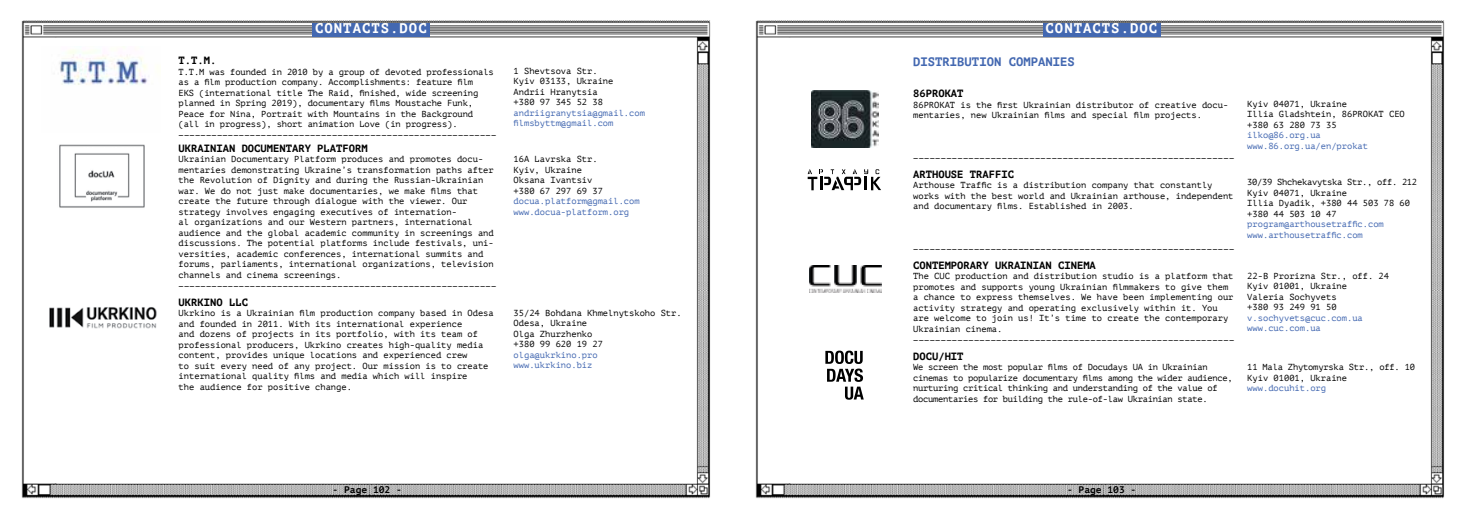
<style>
.page{position:relative;width:1469px;height:521px;background:#fff}
.page>*{position:absolute;margin:0;border:0;box-sizing:border-box;transform-origin:0 0}
.t1{font:700 14px "PT Mono";letter-spacing:.07em;color:#fff}
.t2{font:700 12.25px "PT Mono";color:#4368b1}
.t3{font:700 10.5px "PT Mono";color:#000}
.t4{font:700 9.62px "PT Mono";color:#000}
.t5{font:8.75px/10.5px "PT Mono";color:#000}
.t6{font:8.75px/10.5px "PT Mono";color:#4368b1}
.t7{font:8.75px/10.5px "PT Mono";letter-spacing:-.03em;color:#000}
.t8{font:8.75px/10.5px "PT Mono";letter-spacing:-.02em;color:#000}
</style>
<div class="page">
<img style="left:21px;top:20px;width:1424px;height:479px">
<div style="left:313px;top:23px;width:117px;height:14px;background:#4368b1"></div>
<div style="left:1043px;top:23px;width:117px;height:14px;background:#4368b1"></div>
<img style="left:42px;top:46px;width:118px;height:86px">
<img style="left:41px;top:144px;width:116px;height:86px">
<img style="left:46px;top:273px;width:116px;height:85px">
<div style="left:802px;top:75px;width:85px;height:85px;background:#fff"></div>
<img style="left:812px;top:90px;width:66px;height:58px">
<svg style="left:825px;top:351px;width:38px;height:49px"></svg>
<div style="left:799px;top:256px;width:92px;height:72px;background:#fff"></div>
<img style="left:809px;top:266px;width:72px;height:26px">
<div style="left:799px;top:157px;width:90px;height:66px;background:#fff"></div>
<svg style="left:807px;top:169px;width:74px;height:21px"></svg>
<h1 class="t1" style="left:315px;top:20px;width:113px">CONTACTS.DOC</h1>
<h1 class="t1" style="left:1045px;top:20px;width:113px">CONTACTS.DOC</h1>
<p class="t3" style="left:179px;top:54px;width:39px">T.T.M.</p>
<p class="t5" style="left:179px;top:67px;width:317px">T.T.M was founded in 2010 by a group of devoted professionals as a film production company. Accomplishments: feature film<br>EKS (international title The Raid, finished, wide screening planned in Spring 2019), documentary films Moustache Funk, Peace for Nina, Portrait with Mountains in the Background (all in progress), short animation Love (in progress).</p>
<p class="t5" style="left:179px;top:126px;width:319px">__________________________________________________________</p>
<p class="t3" style="left:179px;top:142px;width:191px">UKRAINIAN DOCUMENTARY PLATFORM</p>
<p class="t5" style="left:179px;top:154px;width:317px">Ukrainian Documentary Platform produces and promotes docu&shy;mentaries demonstrating Ukraine’s transformation paths after the Revolution of Dignity and during the Russian-Ukrainian war. We do not just make documentaries, we make films that create the future through dialogue with the viewer. Our strategy involves engaging executives of internation-<br>al organizations and our Western partners, international audience and the global academic community in screenings and discussions. The potential platforms include festivals, uni&shy;versities, academic conferences, international summits and forums, parliaments, international organizations, television channels and cinema screenings.</p>
<p class="t5" style="left:179px;top:277px;width:319px">__________________________________________________________</p>
<p class="t3" style="left:179px;top:296px;width:71px">UKRKINO LLC</p>
<p class="t5" style="left:179px;top:308px;width:317px">Ukrkino is a Ukrainian film production company based in Odesa and founded in 2011. With its international experience<br>and dozens of projects in its portfolio, with its team of professional producers, Ukrkino creates high-quality media content, provides unique locations and experienced crew<br>to suit every need of any project. Our mission is to create international quality films and media which will inspire<br>the audience for positive change.</p>
<p class="t5" style="left:513px;top:66px;width:101px">1 Shevtsova Str.<br>Kyiv 03133, Ukraine<br>Andrii Hranytsia +380 97 345 52 38</p>
<p class="t6" style="left:513px;top:108px;width:133px">andriigranytsia@gmail.com filmsbyttm@gmail.com</p>
<p class="t5" style="left:513px;top:154px;width:91px">16A Lavrska Str.<br>Kyiv, Ukraine<br>Oksana Ivantsiv +380 67 297 69 37</p>
<p class="t6" style="left:513px;top:196px;width:127px">docua.platform@gmail.com www.docua-platform.org</p>
<p class="t5" style="left:513px;top:308px;width:170px">35/24 Bohdana Khmelnytskoho Str.<br>Odesa, Ukraine<br>Olga Zhurzhenko<br>+380 99 620 19 27</p>
<p class="t6" style="left:513px;top:350px;width:85px">olga@ukrkino.pro www.ukrkino.biz</p>
<h2 class="t2" style="left:913px;top:54px;width:163px">DISTRIBUTION COMPANIES</h2>
<p class="t3" style="left:913px;top:87px;width:52px">86PROKAT</p>
<p class="t5" style="left:913px;top:99px;width:316px">86PROKAT is the first Ukrainian distributor of creative docu&shy;mentaries, new Ukrainian films and special film projects.</p>
<p class="t5" style="left:913px;top:148px;width:322px">__________________________________________________________</p>
<p class="t3" style="left:913px;top:168px;width:102px">ARTHOUSE TRAFFIC</p>
<p class="t5" style="left:913px;top:180px;width:322px">Arthouse Traffic is a distribution company that constantly works with the best world and Ukrainian arthouse, independent and documentary films. Established in 2003.</p>
<p class="t5" style="left:913px;top:239px;width:322px">__________________________________________________________</p>
<p class="t3" style="left:913px;top:259px;width:184px">CONTEMPORARY UKRAINIAN CINEMA</p>
<p class="t5" style="left:913px;top:271px;width:322px">The CUC production and distribution studio is a platform that promotes and supports young Ukrainian filmmakers to give them a chance to express themselves. We have been implementing our activity strategy and operating exclusively within it. You are welcome to join us! It’s time to create the contemporary Ukrainian cinema.</p>
<p class="t5" style="left:913px;top:330px;width:322px">__________________________________________________________</p>
<p class="t3" style="left:913px;top:350px;width:52px">DOCU/HIT</p>
<p class="t7" style="left:913px;top:362px;width:321px">We screen the most popular films of Docudays UA in Ukrainian cinemas to popularize documentary films among the wider audience, nurturing critical thinking and understanding of the value of documentaries for building the rule-of-law Ukrainian state.</p>
<p class="t5" style="left:1247px;top:99px;width:159px">Kyiv 04071, Ukraine<br>Illia Gladshtein, 86PROKAT CEO +380 63 280 73 35</p>
<p class="t6" style="left:1247px;top:130px;width:122px">ilko@86.org.ua www.86.org.ua/en/prokat</p>
<p class="t5" style="left:1247px;top:177px;width:171px">30/39 Shchekavytska Str., off. 212<br>Kyiv 04071, Ukraine<br>Illia Dyadik, +380 44 503 78 60 +380 44 503 10 47</p>
<p class="t6" style="left:1247px;top:219px;width:138px">program@arthousetraffic.com www.arthousetraffic.com</p>
<p class="t5" style="left:1247px;top:270px;width:143px">22-B Prorizna Str., off. 24<br>Kyiv 01001, Ukraine<br>Valeria Sochyvets<br>+380 93 249 91 50</p>
<p class="t6" style="left:1247px;top:312px;width:117px">v.sochyvets@cuc.com.ua www.cuc.com.ua</p>
<p class="t8" style="left:1247px;top:362px;width:169px">11 Mala Zhytomyrska Str., off. 10<br>Kyiv 01001, Ukraine</p>
<p class="t6" style="left:1247px;top:383px;width:80px">www.docuhit.org</p>
<p class="t4" style="left:332px;top:483px;width:71px">- Page 102 -</p>
<p class="t4" style="left:1067px;top:483px;width:71px">- Page 103 -</p>
</div>
